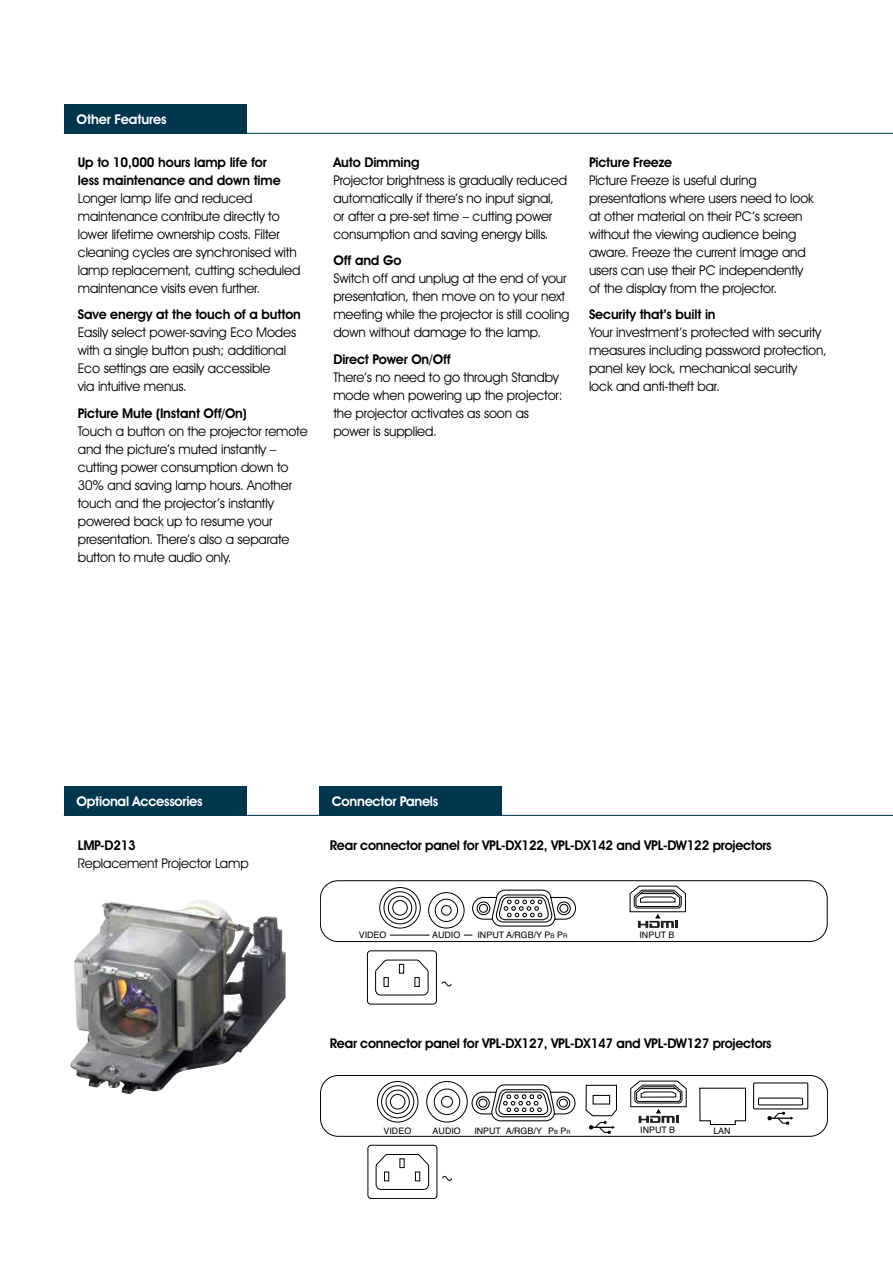
<style>
.page{position:relative;width:893px;height:1263px;background:#fff}
.page>*{position:absolute;margin:0;border:0;box-sizing:border-box;transform-origin:0 0}
.t1{font:13.5px/18px "Avant Garde IT Cby BT";letter-spacing:-.01em;color:#000}
.t2{font:600 13.5px/18px "Avant Garde IT Cby BT";letter-spacing:-.01em;color:#000}
.t3{font:600 13.5px "Avant Garde IT Cby BT";letter-spacing:-.02em;color:#fff}
.t4{font:8.85px "Helvetica";color:#000}
.s1{font-size:6.3px}
.s2{font-size:5.85px}
</style>
<div class="page">
<hr style="left:64px;top:133px;width:829px;height:1px;background:#00354e">
<div style="left:64px;top:105px;width:183px;height:29px;background:#00354e"></div>
<hr style="left:64px;top:815px;width:829px;height:1px;background:#00354e">
<div style="left:64px;top:787px;width:183px;height:29px;background:#00354e"></div>
<div style="left:319px;top:787px;width:183px;height:29px;background:#00354e"></div>
<div style="left:320px;top:880px;width:508px;height:62px;border:1px solid #000;border-radius:18px"></div>
<svg style="left:367px;top:885px;width:319px;height:119px"></svg>
<svg style="left:377px;top:1081px;width:42px;height:42px"></svg>
<div style="left:434px;top:1088px;width:26px;height:27px;border:1px solid #000;border-radius:50%"></div>
<div style="left:426px;top:1081px;width:42px;height:41px;border:1px solid #000;border-radius:50%"></div>
<div style="left:441px;top:1096px;width:12px;height:11px;border:1px solid #000;border-radius:50%"></div>
<svg style="left:471px;top:1080px;width:338px;height:54px"></svg>
<div style="left:320px;top:1075px;width:508px;height:62px;border:1px solid #000;border-radius:18px"></div>
<svg style="left:367px;top:1144px;width:86px;height:55px"></svg>
<img style="left:70px;top:900px;width:216px;height:194px">
<p class="t3" style="left:77px;top:111px;width:92px">Other Features</p>
<p class="t2" style="left:78px;top:153px;width:204px">Up to 10,000 hours lamp life for less maintenance and down time</p>
<p class="t1" style="left:78px;top:189px;width:224px">Longer lamp life and reduced maintenance contribute directly to lower lifetime ownership costs. Filter cleaning cycles are synchronised with lamp replacement, cutting scheduled maintenance visits even further.</p>
<p class="t2" style="left:78px;top:305px;width:225px">Save energy at the touch of a button</p>
<p class="t1" style="left:78px;top:323px;width:220px">Easily select power-saving Eco Modes with a single button push; additional Eco settings are easily accessible<br>via intuitive menus.</p>
<p class="t2" style="left:78px;top:404px;width:170px">Picture Mute (Instant Off/On)</p>
<p class="t1" style="left:78px;top:422px;width:231px">Touch a button on the projector remote and the picture’s muted instantly – cutting power consumption down to 30% and saving lamp hours. Another touch and the projector’s instantly powered back up to resume your presentation. There’s also a separate button to mute audio only.</p>
<p class="t2" style="left:333px;top:153px;width:88px">Auto Dimming</p>
<p class="t1" style="left:333px;top:171px;width:235px">Projector brightness is gradually reduced automatically if there’s no input signal, or after a pre-set time – cutting power consumption and saving energy bills.</p>
<p class="t2" style="left:333px;top:251px;width:69px">Off and Go</p>
<p class="t1" style="left:333px;top:269px;width:238px">Switch off and unplug at the end of your presentation, then move on to your next meeting while the projector is still cooling down without damage to the lamp.</p>
<p class="t2" style="left:333px;top:350px;width:119px">Direct Power On/Off</p>
<p class="t1" style="left:333px;top:368px;width:231px">There’s no need to go through Standby mode when powering up the projector: the projector activates as soon as power is supplied.</p>
<p class="t2" style="left:589px;top:153px;width:85px">Picture Freeze</p>
<p class="t1" style="left:589px;top:171px;width:226px">Picture Freeze is useful during presentations where users need to look at other material on their PC’s screen without the viewing audience being aware. Freeze the current image and users can use their PC independently of the display from the projector.</p>
<p class="t2" style="left:589px;top:305px;width:128px">Security that’s built in</p>
<p class="t1" style="left:589px;top:323px;width:239px">Your investment’s protected with security measures including password protection, panel key lock, mechanical security<br>lock and anti-theft bar.</p>
<p class="t3" style="left:77px;top:793px;width:128px">Optional Accessories</p>
<p class="t3" style="left:332px;top:793px;width:108px">Connector Panels</p>
<p class="t2" style="left:78px;top:836px;width:60px">LMP-D213</p>
<p class="t1" style="left:78px;top:854px;width:172px">Replacement Projector Lamp</p>
<p class="t2" style="left:330px;top:836px;width:443px">Rear connector panel for VPL-DX122, VPL-DX142 and VPL-DW122 projectors</p>
<p class="t4" style="left:359px;top:928px;width:29px">VIDEO</p>
<p class="t4" style="left:432px;top:928px;width:30px">AUDIO</p>
<p class="t4" style="left:639px;top:928px;width:36px">INPUT B</p>
<p class="t4" style="left:477px;top:928px;width:92px">INPUT A/RGB/Y P<span class="s1">B</span> P<span class="s1">R</span></p>
<p class="t2" style="left:330px;top:1034px;width:443px">Rear connector panel for VPL-DX127, VPL-DX147 and VPL-DW127 projectors</p>
<p class="t4" style="left:548px;top:1124px;width:24px">P<span class="s2">B</span> P<span class="s2">R</span></p>
<p class="t4" style="left:640px;top:1123px;width:36px">INPUT B</p>
<p class="t4" style="left:384px;top:1124px;width:29px">VIDEO</p>
<p class="t4" style="left:433px;top:1124px;width:30px">AUDIO</p>
<p class="t4" style="left:474px;top:1124px;width:69px">INPUT A/RGB/Y</p>
<p class="t4" style="left:713px;top:1124px;width:19px">LAN</p>
</div>
